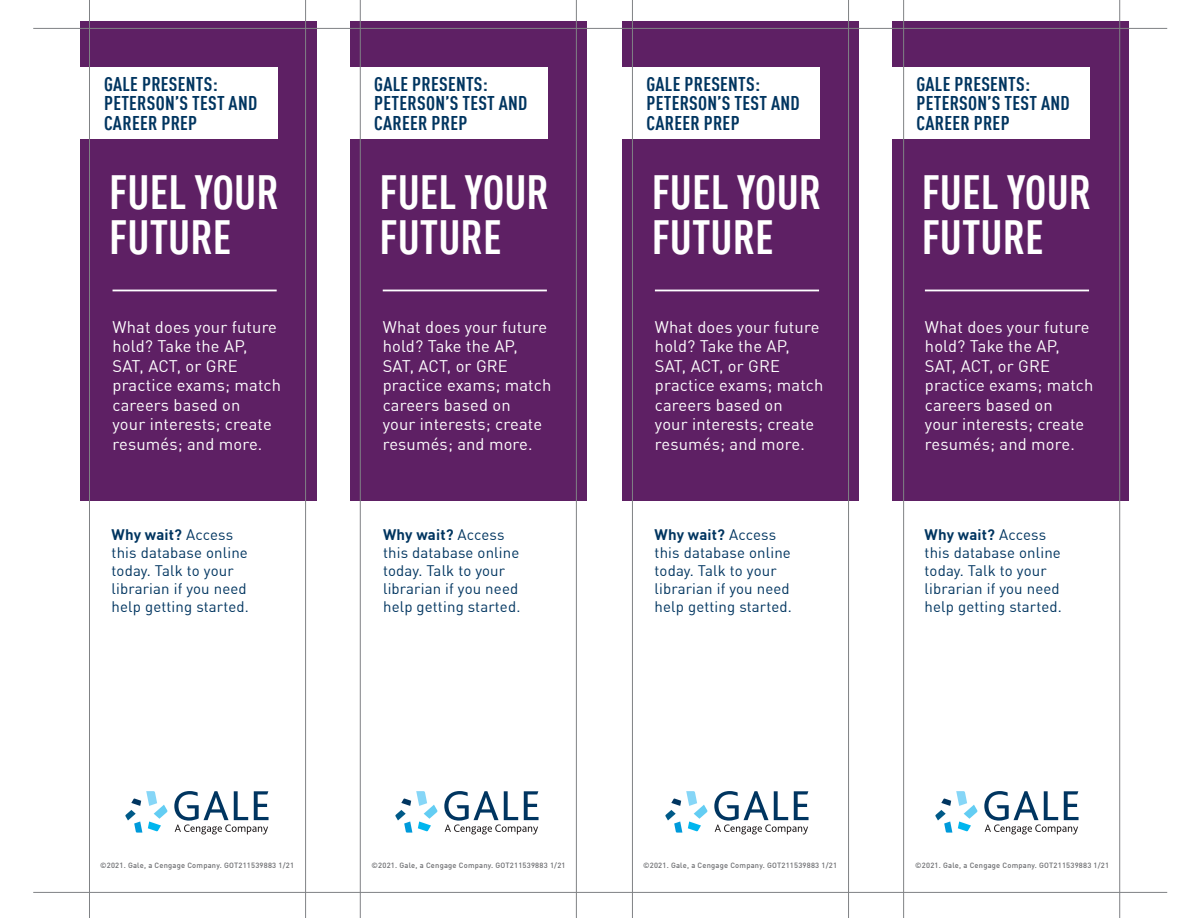
<style>
.page{position:relative;width:1188px;height:918px;background:#fff}
.page>*{position:absolute;margin:0;border:0;box-sizing:border-box;transform-origin:0 0}
.t1{font:700 condensed 46.95px/45px "DIN Offc";color:#fff}
.feature_copy{font:700 condensed 19.5px/19.5px "DIN Offc";letter-spacing:.015em;color:#003560}
.t2{font:16.5px/19.5px "DIN Offc";letter-spacing:.01em;color:#fff}
.t3{font:15px/18px "DIN Offc";letter-spacing:.01em;color:#003560}
.t4{font:500 7.5px "DIN Offc";letter-spacing:.03em;color:#6c6d70}
.s1{font-weight:700}
</style>
<div class="page">
<div style="left:80px;top:22px;width:236px;height:479px;background:#5e2064"></div>
<div style="left:350px;top:22px;width:237px;height:479px;background:#5e2064"></div>
<div style="left:622px;top:22px;width:237px;height:479px;background:#5e2064"></div>
<div style="left:892px;top:22px;width:237px;height:479px;background:#5e2064"></div>
<div style="left:80px;top:67px;width:198px;height:71px;background:#fff"></div>
<div style="left:350px;top:67px;width:198px;height:71px;background:#fff"></div>
<div style="left:622px;top:67px;width:198px;height:71px;background:#fff"></div>
<div style="left:892px;top:67px;width:198px;height:71px;background:#fff"></div>
<hr style="left:113px;top:290px;width:164px;height:1px;background:#fff">
<hr style="left:383px;top:290px;width:164px;height:1px;background:#fff">
<hr style="left:655px;top:290px;width:164px;height:1px;background:#fff">
<hr style="left:925px;top:290px;width:164px;height:1px;background:#fff">
<svg style="left:125px;top:791px;width:43px;height:42px"></svg>
<svg style="left:174px;top:791px;width:95px;height:43px"></svg>
<svg style="left:395px;top:791px;width:43px;height:42px"></svg>
<svg style="left:444px;top:791px;width:95px;height:43px"></svg>
<svg style="left:665px;top:791px;width:43px;height:42px"></svg>
<svg style="left:714px;top:791px;width:95px;height:43px"></svg>
<svg style="left:935px;top:791px;width:43px;height:42px"></svg>
<svg style="left:984px;top:791px;width:95px;height:43px"></svg>
<hr style="left:1119px;top:0;width:1px;height:918px;background:#808285">
<hr style="left:903px;top:0;width:1px;height:918px;background:#808285">
<hr style="left:848px;top:0;width:1px;height:918px;background:#808285">
<hr style="left:632px;top:0;width:1px;height:918px;background:#808285">
<hr style="left:576px;top:0;width:1px;height:918px;background:#808285">
<hr style="left:360px;top:0;width:1px;height:918px;background:#808285">
<hr style="left:305px;top:0;width:1px;height:918px;background:#808285">
<hr style="left:89px;top:0;width:1px;height:918px;background:#808285">
<hr style="left:33px;top:28px;width:1134px;height:1px;background:#808285">
<hr style="left:33px;top:892px;width:1134px;height:1px;background:#808285">
<p class="feature_copy" style="left:104px;top:74px;width:155px">GALE PRESENTS:<br>PETERSON’S TEST AND<br>CAREER PREP</p>
<p class="feature_copy" style="left:374px;top:74px;width:155px">GALE PRESENTS:<br>PETERSON’S TEST AND<br>CAREER PREP</p>
<p class="feature_copy" style="left:646px;top:74px;width:155px">GALE PRESENTS:<br>PETERSON’S TEST AND<br>CAREER PREP</p>
<p class="feature_copy" style="left:916px;top:74px;width:155px">GALE PRESENTS:<br>PETERSON’S TEST AND<br>CAREER PREP</p>
<p class="t1" style="left:109px;top:170px;width:171px">FUEL YOUR<br>FUTURE</p>
<p class="t1" style="left:380px;top:170px;width:171px">FUEL YOUR<br>FUTURE</p>
<p class="t1" style="left:652px;top:170px;width:171px">FUEL YOUR<br>FUTURE</p>
<p class="t1" style="left:922px;top:170px;width:171px">FUEL YOUR<br>FUTURE</p>
<p class="t2" style="left:113px;top:317px;width:170px">What does your future hold? Take the AP,<br>SAT, ACT, or GRE practice exams; match careers based on<br>your interests; create resumés; and more.</p>
<p class="t2" style="left:383px;top:317px;width:170px">What does your future hold? Take the AP,<br>SAT, ACT, or GRE practice exams; match careers based on<br>your interests; create resumés; and more.</p>
<p class="t2" style="left:655px;top:317px;width:170px">What does your future hold? Take the AP,<br>SAT, ACT, or GRE practice exams; match careers based on<br>your interests; create resumés; and more.</p>
<p class="t2" style="left:925px;top:317px;width:170px">What does your future hold? Take the AP,<br>SAT, ACT, or GRE practice exams; match careers based on<br>your interests; create resumés; and more.</p>
<p class="t3" style="left:112px;top:525px;width:139px"><span class="s1">Why wait?</span> Access this database online today. Talk to your librarian if you need help getting started.</p>
<p class="t3" style="left:383px;top:525px;width:139px"><span class="s1">Why wait?</span> Access this database online today. Talk to your librarian if you need help getting started.</p>
<p class="t3" style="left:655px;top:525px;width:139px"><span class="s1">Why wait?</span> Access this database online today. Talk to your librarian if you need help getting started.</p>
<p class="t3" style="left:925px;top:525px;width:139px"><span class="s1">Why wait?</span> Access this database online today. Talk to your librarian if you need help getting started.</p>
<p class="t4" style="left:100px;top:861px;width:195px">©2021. Gale, a Cengage Company. GOT211539883 1/21</p>
<p class="t4" style="left:372px;top:861px;width:195px">©2021. Gale, a Cengage Company. GOT211539883 1/21</p>
<p class="t4" style="left:643px;top:861px;width:195px">©2021. Gale, a Cengage Company. GOT211539883 1/21</p>
<p class="t4" style="left:915px;top:861px;width:195px">©2021. Gale, a Cengage Company. GOT211539883 1/21</p>
</div>
